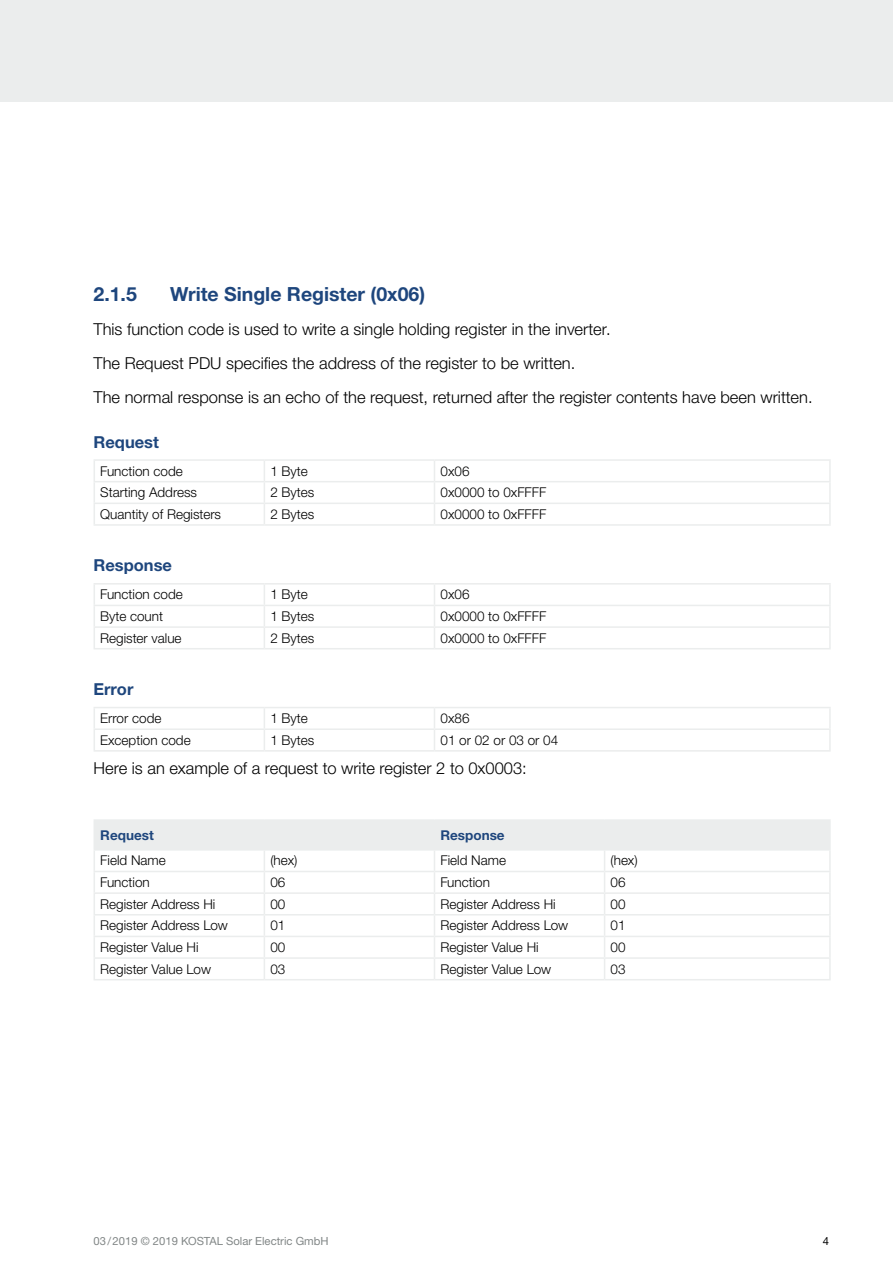
<style>
.page{position:relative;width:893px;height:1263px;background:#fff}
.page>*{position:absolute;margin:0;border:0;box-sizing:border-box;transform-origin:0 0}
.t1{font:700 19.5px "Helvetica Neue LTW1 G";color:#1e467d}
.Copy{font:300 16.5px "Helvetica Neue LTW1 G";color:#000}
.t2{font:700 16.5px "Helvetica Neue LTW1 G";color:#1e467d}
.Copy_Tabelle{font:300 13.5px "Helvetica Neue LTW1 G";color:#000}
.Headline_Tabelle{font:700 13.5px "Helvetica Neue LTW1 G";color:#1e467d}
.t3{font:11.25px "Helvetica Neue LTW1 G";color:#828787}
.t4{font:11.25px "Helvetica Neue LTW1 G";color:#000}
</style>
<div class="page">
<div style="left:0;top:0;width:893px;height:102px;background:#ebeded"></div>
<hr style="left:94px;top:459px;width:170px;height:2px;background:#ebeded">
<hr style="left:264px;top:459px;width:170px;height:2px;background:#ebeded">
<hr style="left:434px;top:459px;width:397px;height:2px;background:#ebeded">
<hr style="left:829px;top:461px;width:2px;height:20px;background:#ebeded">
<hr style="left:94px;top:481px;width:170px;height:1px;background:#ebeded">
<hr style="left:264px;top:481px;width:170px;height:1px;background:#ebeded">
<hr style="left:434px;top:481px;width:397px;height:1px;background:#ebeded">
<hr style="left:829px;top:482px;width:2px;height:21px;background:#ebeded">
<hr style="left:94px;top:503px;width:170px;height:1px;background:#ebeded">
<svg style="left:94px;top:461px;width:1px;height:63px"></svg>
<hr style="left:264px;top:503px;width:170px;height:1px;background:#ebeded">
<svg style="left:264px;top:461px;width:1px;height:63px"></svg>
<hr style="left:434px;top:503px;width:397px;height:1px;background:#ebeded">
<svg style="left:434px;top:461px;width:1px;height:63px"></svg>
<hr style="left:829px;top:504px;width:2px;height:20px;background:#ebeded">
<hr style="left:94px;top:524px;width:170px;height:2px;background:#ebeded">
<hr style="left:264px;top:524px;width:170px;height:2px;background:#ebeded">
<hr style="left:434px;top:524px;width:397px;height:2px;background:#ebeded">
<hr style="left:94px;top:583px;width:170px;height:1px;background:#ebeded">
<hr style="left:264px;top:583px;width:170px;height:1px;background:#ebeded">
<hr style="left:434px;top:583px;width:397px;height:1px;background:#ebeded">
<hr style="left:829px;top:584px;width:2px;height:21px;background:#ebeded">
<hr style="left:94px;top:605px;width:170px;height:1px;background:#ebeded">
<hr style="left:264px;top:605px;width:170px;height:1px;background:#ebeded">
<hr style="left:434px;top:605px;width:397px;height:1px;background:#ebeded">
<hr style="left:829px;top:606px;width:2px;height:20px;background:#ebeded">
<hr style="left:94px;top:626px;width:170px;height:2px;background:#ebeded">
<svg style="left:94px;top:584px;width:1px;height:64px"></svg>
<hr style="left:264px;top:626px;width:170px;height:2px;background:#ebeded">
<svg style="left:264px;top:584px;width:1px;height:64px"></svg>
<hr style="left:434px;top:626px;width:397px;height:2px;background:#ebeded">
<svg style="left:434px;top:584px;width:1px;height:64px"></svg>
<hr style="left:829px;top:628px;width:2px;height:20px;background:#ebeded">
<hr style="left:94px;top:648px;width:170px;height:1px;background:#ebeded">
<hr style="left:264px;top:648px;width:170px;height:1px;background:#ebeded">
<hr style="left:434px;top:648px;width:397px;height:1px;background:#ebeded">
<hr style="left:94px;top:707px;width:170px;height:1px;background:#ebeded">
<hr style="left:264px;top:707px;width:170px;height:1px;background:#ebeded">
<hr style="left:434px;top:707px;width:397px;height:1px;background:#ebeded">
<hr style="left:829px;top:708px;width:2px;height:20px;background:#ebeded">
<hr style="left:94px;top:728px;width:170px;height:2px;background:#ebeded">
<svg style="left:94px;top:708px;width:1px;height:42px"></svg>
<hr style="left:264px;top:728px;width:170px;height:2px;background:#ebeded">
<svg style="left:264px;top:708px;width:1px;height:42px"></svg>
<hr style="left:434px;top:728px;width:397px;height:2px;background:#ebeded">
<svg style="left:434px;top:708px;width:1px;height:42px"></svg>
<hr style="left:829px;top:730px;width:2px;height:20px;background:#ebeded">
<hr style="left:94px;top:750px;width:170px;height:2px;background:#ebeded">
<hr style="left:264px;top:750px;width:170px;height:2px;background:#ebeded">
<hr style="left:434px;top:750px;width:397px;height:2px;background:#ebeded">
<hr style="left:94px;top:819px;width:170px;height:2px;background:#ebeded">
<hr style="left:264px;top:819px;width:170px;height:2px;background:#ebeded">
<hr style="left:434px;top:819px;width:171px;height:2px;background:#ebeded">
<hr style="left:605px;top:819px;width:226px;height:2px;background:#ebeded">
<hr style="left:829px;top:821px;width:2px;height:28px;background:#ebeded">
<hr style="left:605px;top:849px;width:226px;height:1px;background:#ebeded">
<hr style="left:829px;top:850px;width:2px;height:21px;background:#ebeded">
<hr style="left:605px;top:871px;width:226px;height:1px;background:#ebeded">
<hr style="left:829px;top:872px;width:2px;height:20px;background:#ebeded">
<hr style="left:605px;top:892px;width:226px;height:2px;background:#ebeded">
<hr style="left:829px;top:894px;width:2px;height:20px;background:#ebeded">
<hr style="left:605px;top:914px;width:226px;height:1px;background:#ebeded">
<hr style="left:829px;top:915px;width:2px;height:21px;background:#ebeded">
<hr style="left:605px;top:936px;width:226px;height:1px;background:#ebeded">
<hr style="left:829px;top:937px;width:2px;height:20px;background:#ebeded">
<hr style="left:605px;top:957px;width:226px;height:2px;background:#ebeded">
<svg style="left:94px;top:821px;width:735px;height:158px"></svg>
<hr style="left:829px;top:959px;width:2px;height:20px;background:#ebeded">
<hr style="left:94px;top:979px;width:170px;height:1px;background:#ebeded">
<hr style="left:264px;top:979px;width:170px;height:1px;background:#ebeded">
<hr style="left:434px;top:979px;width:171px;height:1px;background:#ebeded">
<hr style="left:605px;top:979px;width:226px;height:1px;background:#ebeded">
<p class="t1" style="left:94px;top:282px;width:45px">2.1.5</p>
<p class="t1" style="left:170px;top:282px;width:257px">Write Single Register (0x06)</p>
<p class="Copy" style="left:94px;top:319px;width:519px">This function code is used to write a single holding register in the inverter.</p>
<p class="Copy" style="left:94px;top:353px;width:483px">The Request PDU specifies the address of the register to be written.</p>
<p class="Copy" style="left:94px;top:387px;width:720px">The normal response is an echo of the request, returned after the register contents have been written.</p>
<h4 class="t2" style="left:94px;top:432px;width:67px">Request</h4>
<p class="Copy_Tabelle" style="left:100px;top:463px;width:84px">Function code</p>
<p class="Copy_Tabelle" style="left:270px;top:463px;width:39px">1 Byte</p>
<p class="Copy_Tabelle" style="left:440px;top:463px;width:31px">0x06</p>
<p class="Copy_Tabelle" style="left:100px;top:484px;width:98px">Starting Address</p>
<p class="Copy_Tabelle" style="left:270px;top:484px;width:45px">2 Bytes</p>
<p class="Copy_Tabelle" style="left:440px;top:484px;width:107px">0x0000 to 0xFFFF</p>
<p class="Copy_Tabelle" style="left:100px;top:506px;width:122px">Quantity of Registers</p>
<p class="Copy_Tabelle" style="left:270px;top:506px;width:45px">2 Bytes</p>
<p class="Copy_Tabelle" style="left:440px;top:506px;width:107px">0x0000 to 0xFFFF</p>
<h4 class="t2" style="left:94px;top:555px;width:80px">Response</h4>
<p class="Copy_Tabelle" style="left:100px;top:586px;width:84px">Function code</p>
<p class="Copy_Tabelle" style="left:270px;top:586px;width:39px">1 Byte</p>
<p class="Copy_Tabelle" style="left:440px;top:586px;width:31px">0x06</p>
<p class="Copy_Tabelle" style="left:100px;top:608px;width:64px">Byte count</p>
<p class="Copy_Tabelle" style="left:270px;top:608px;width:45px">1 Bytes</p>
<p class="Copy_Tabelle" style="left:440px;top:608px;width:107px">0x0000 to 0xFFFF</p>
<p class="Copy_Tabelle" style="left:100px;top:630px;width:83px">Register value</p>
<p class="Copy_Tabelle" style="left:270px;top:630px;width:45px">2 Bytes</p>
<p class="Copy_Tabelle" style="left:440px;top:630px;width:107px">0x0000 to 0xFFFF</p>
<h4 class="t2" style="left:94px;top:679px;width:41px">Error</h4>
<p class="Copy_Tabelle" style="left:100px;top:710px;width:63px">Error code</p>
<p class="Copy_Tabelle" style="left:270px;top:710px;width:39px">1 Byte</p>
<p class="Copy_Tabelle" style="left:440px;top:710px;width:31px">0x86</p>
<p class="Copy_Tabelle" style="left:100px;top:732px;width:92px">Exception code</p>
<p class="Copy_Tabelle" style="left:270px;top:732px;width:45px">1 Bytes</p>
<p class="Copy_Tabelle" style="left:440px;top:732px;width:119px">01 or 02 or 03 or 04</p>
<p class="Copy" style="left:94px;top:758px;width:435px">Here is an example of a request to write register 2 to 0x0003:</p>
<p class="Headline_Tabelle" style="left:100px;top:827px;width:55px">Request</p>
<p class="Headline_Tabelle" style="left:440px;top:827px;width:66px">Response</p>
<p class="Copy_Tabelle" style="left:100px;top:852px;width:67px">Field Name</p>
<p class="Copy_Tabelle" style="left:270px;top:852px;width:29px">(hex)</p>
<p class="Copy_Tabelle" style="left:440px;top:852px;width:67px">Field Name</p>
<p class="Copy_Tabelle" style="left:611px;top:852px;width:29px">(hex)</p>
<p class="Copy_Tabelle" style="left:100px;top:874px;width:51px">Function</p>
<p class="Copy_Tabelle" style="left:270px;top:874px;width:17px">06</p>
<p class="Copy_Tabelle" style="left:440px;top:874px;width:51px">Function</p>
<p class="Copy_Tabelle" style="left:611px;top:874px;width:17px">06</p>
<p class="Copy_Tabelle" style="left:100px;top:896px;width:117px">Register Address Hi</p>
<p class="Copy_Tabelle" style="left:270px;top:896px;width:17px">00</p>
<p class="Copy_Tabelle" style="left:440px;top:896px;width:117px">Register Address Hi</p>
<p class="Copy_Tabelle" style="left:611px;top:896px;width:17px">00</p>
<p class="Copy_Tabelle" style="left:100px;top:917px;width:129px">Register Address Low</p>
<p class="Copy_Tabelle" style="left:270px;top:917px;width:17px">01</p>
<p class="Copy_Tabelle" style="left:440px;top:917px;width:129px">Register Address Low</p>
<p class="Copy_Tabelle" style="left:611px;top:917px;width:17px">01</p>
<p class="Copy_Tabelle" style="left:100px;top:939px;width:100px">Register Value Hi</p>
<p class="Copy_Tabelle" style="left:270px;top:939px;width:17px">00</p>
<p class="Copy_Tabelle" style="left:440px;top:939px;width:100px">Register Value Hi</p>
<p class="Copy_Tabelle" style="left:611px;top:939px;width:17px">00</p>
<p class="Copy_Tabelle" style="left:100px;top:961px;width:112px">Register Value Low</p>
<p class="Copy_Tabelle" style="left:270px;top:961px;width:17px">03</p>
<p class="Copy_Tabelle" style="left:440px;top:961px;width:112px">Register Value Low</p>
<p class="Copy_Tabelle" style="left:611px;top:961px;width:17px">03</p>
<p class="t3" style="left:94px;top:1234px;width:237px">03/2019 © 2019 KOSTAL Solar Electric GmbH</p>
<p class="t4" style="left:823px;top:1234px;width:8px">4</p>
</div>
